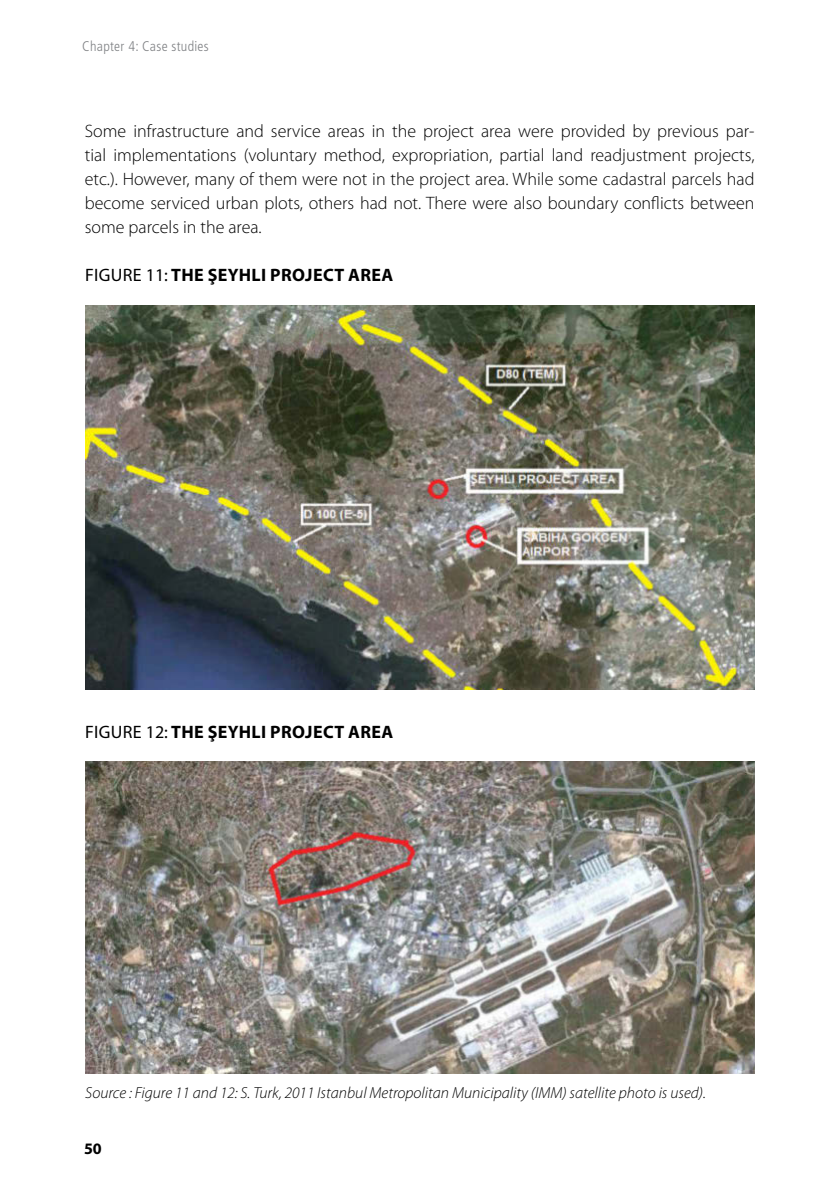
<style>
.page{position:relative;width:840px;height:1191px;background:#fff}
.page>*{position:absolute;margin:0;border:0;box-sizing:border-box;transform-origin:0 0}
.body_text_frutiger{font:300 18px/24px "Myriad Pro";color:#000;text-align:justify}
.Figure_Heading{font:700 18px "Myriad Pro";letter-spacing:.02em;color:#000}
.source{font:italic 300 16px "Myriad Pro";color:#000}
.t1{font:700 16px "Myriad Pro";color:#000}
.t2{font:300 condensed 14px "Frutiger LT Std";letter-spacing:.02em;color:#808285}
.s1{font-weight:400}
</style>
<div class="page">
<img style="left:85px;top:305px;width:669px;height:384px">
<img style="left:85px;top:761px;width:669px;height:312px">
<p class="t2" style="left:82px;top:38px;width:128px">Chapter 4: Case studies</p>
<p class="body_text_frutiger" style="left:85px;top:119px;width:670px">Some infrastructure and service areas in the project area were provided by previous par&shy;tial implementations (voluntary method, expropriation, partial land readjustment projects, etc.). However, many of them were not in the project area. While some cadastral parcels had become serviced urban plots, others had not. There were also boundary conflicts between some parcels in the area.</p>
<p class="Figure_Heading" style="left:85px;top:264px;width:309px"><span class="s1">FIGURE 11:</span> THE ŞEYHLI PROJECT AREA</p>
<p class="Figure_Heading" style="left:85px;top:720px;width:309px"><span class="s1">FIGURE 12:</span> THE ŞEYHLI PROJECT AREA</p>
<p class="source" style="left:85px;top:1082px;width:622px">Source : Figure 11 and 12: S. Turk, 2011 Istanbul Metropolitan Municipality (IMM) satellite photo is used).</p>
<p class="t1" style="left:84px;top:1137px;width:19px">50</p>
</div>
